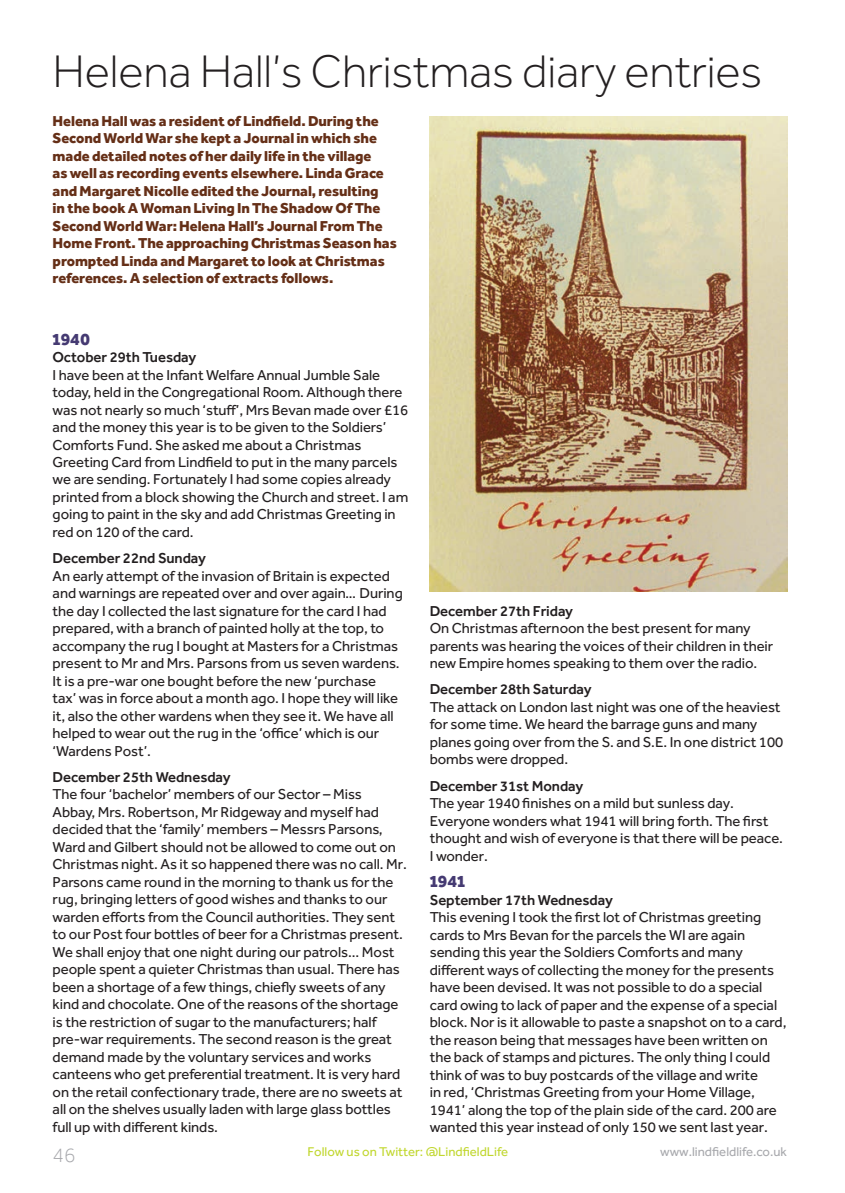
<style>
.page{position:relative;width:845px;height:1193px;background:#fff}
.page>*{position:absolute;margin:0;border:0;box-sizing:border-box;transform-origin:0 0}
.t1{font:300 47.25px "Effra";letter-spacing:-.005em;color:#231f20}
.t2{font:300 21px "Effra";color:#a8a9ad}
.t3{font:800 17.5px "Effra";letter-spacing:-.005em;color:#453a72}
.t4{font:14.88px/17.5px "Effra";letter-spacing:-.005em;color:#231f20}
.t5{font:800 14.88px/17.5px "Effra";letter-spacing:-.005em;color:#652f17}
.t6{font:500 14.88px "Effra";letter-spacing:-.005em;color:#231f20}
.t7{font:13.12px "Effra";color:#c1d72f}
.t8{font:13.12px "Effra";color:#a8a9ad}
</style>
<div class="page">
<img style="left:430px;top:117px;width:357px;height:474px">
<h1 class="t1" style="left:53px;top:45px;width:711px">Helena Hall’s Christmas diary entries</h1>
<p class="t5" style="left:53px;top:112px;width:346px">Helena Hall was a resident of Lindfield. During the Second World War she kept a Journal in which she made detailed notes of her daily life in the village<br>as well as recording events elsewhere. Linda Grace and Margaret Nicolle edited the Journal, resulting<br>in the book A Woman Living In The Shadow Of The Second World War: Helena Hall’s Journal From The Home Front. The approaching Christmas Season has prompted Linda and Margaret to look at Christmas references. A selection of extracts follows.</p>
<p class="t3" style="left:53px;top:328px;width:39px">1940</p>
<p class="t6" style="left:53px;top:348px;width:145px">October 29th Tuesday</p>
<p class="t4" style="left:53px;top:366px;width:357px">I have been at the Infant Welfare Annual Jumble Sale today, held in the Congregational Room. Although there was not nearly so much ‘stuff’, Mrs Bevan made over £16 and the money this year is to be given to the Soldiers’ Comforts Fund. She asked me about a Christmas Greeting Card from Lindfield to put in the many parcels we are sending. Fortunately I had some copies already printed from a block showing the Church and street. I am going to paint in the sky and add Christmas Greeting in red on 120 of the card.</p>
<p class="t6" style="left:53px;top:549px;width:155px">December 22nd Sunday</p>
<p class="t4" style="left:53px;top:567px;width:352px">An early attempt of the invasion of Britain is expected and warnings are repeated over and over again… During the day I collected the last signature for the card I had prepared, with a branch of painted holly at the top, to accompany the rug I bought at Masters for a Christmas present to Mr and Mrs. Parsons from us seven wardens.<br>It is a pre-war one bought before the new ‘purchase tax’ was in force about a month ago. I hope they will like it, also the other wardens when they see it. We have all helped to wear out the rug in the ‘office’ which is our ‘Wardens Post’.</p>
<p class="t6" style="left:53px;top:768px;width:179px">December 25th Wednesday</p>
<p class="t4" style="left:53px;top:785px;width:356px">The four ‘bachelor’ members of our Sector – Miss Abbay, Mrs. Robertson, Mr Ridgeway and myself had decided that the ‘family’ members – Messrs Parsons, Ward and Gilbert should not be allowed to come out on Christmas night. As it so happened there was no call. Mr.<br>Parsons came round in the morning to thank us for the rug, bringing letters of good wishes and thanks to our warden efforts from the Council authorities. They sent to our Post four bottles of beer for a Christmas present.<br>We shall enjoy that one night during our patrols... Most people spent a quieter Christmas than usual. There has been a shortage of a few things, chiefly sweets of any kind and chocolate. One of the reasons of the shortage is the restriction of sugar to the manufacturers; half pre-war requirements. The second reason is the great demand made by the voluntary services and works canteens who get preferential treatment. It is very hard on the retail confectionary trade, there are no sweets at all on the shelves usually laden with large glass bottles full up with different kinds.</p>
<p class="t6" style="left:430px;top:602px;width:145px">December 27th Friday</p>
<p class="t4" style="left:430px;top:619px;width:345px">On Christmas afternoon the best present for many parents was hearing the voices of their children in their new Empire homes speaking to them over the radio.</p>
<p class="t6" style="left:430px;top:680px;width:163px">December 28th Saturday</p>
<p class="t4" style="left:430px;top:698px;width:355px">The attack on London last night was one of the heaviest for some time. We heard the barrage guns and many planes going over from the S. and S.E. In one district 100 bombs were dropped.</p>
<p class="t6" style="left:430px;top:777px;width:155px">December 31st Monday</p>
<p class="t4" style="left:430px;top:794px;width:355px">The year 1940 finishes on a mild but sunless day.<br>Everyone wonders what 1941 will bring forth. The first thought and wish of everyone is that there will be peace.<br>I wonder.</p>
<p class="t3" style="left:430px;top:870px;width:37px">1941</p>
<p class="t6" style="left:430px;top:891px;width:185px">September 17th Wednesday</p>
<p class="t4" style="left:430px;top:908px;width:358px">This evening I took the first lot of Christmas greeting cards to Mrs Bevan for the parcels the WI are again sending this year the Soldiers Comforts and many different ways of collecting the money for the presents have been devised. It was not possible to do a special card owing to lack of paper and the expense of a special block. Nor is it allowable to paste a snapshot on to a card, the reason being that messages have been written on the back of stamps and pictures. The only thing I could think of was to buy postcards of the village and write<br>in red, ‘Christmas Greeting from your Home Village, 1941’ along the top of the plain side of the card. 200 are wanted this year instead of only 150 we sent last year.</p>
<h2 class="t2" style="left:53px;top:1143px;width:24px">46</h2>
<p class="t7" style="left:307px;top:1144px;width:202px">Follow us on Twitter: @LindfieldLife</p>
<p class="t8" style="left:660px;top:1144px;width:128px">www.lindfieldlife.co.uk</p>
</div>
